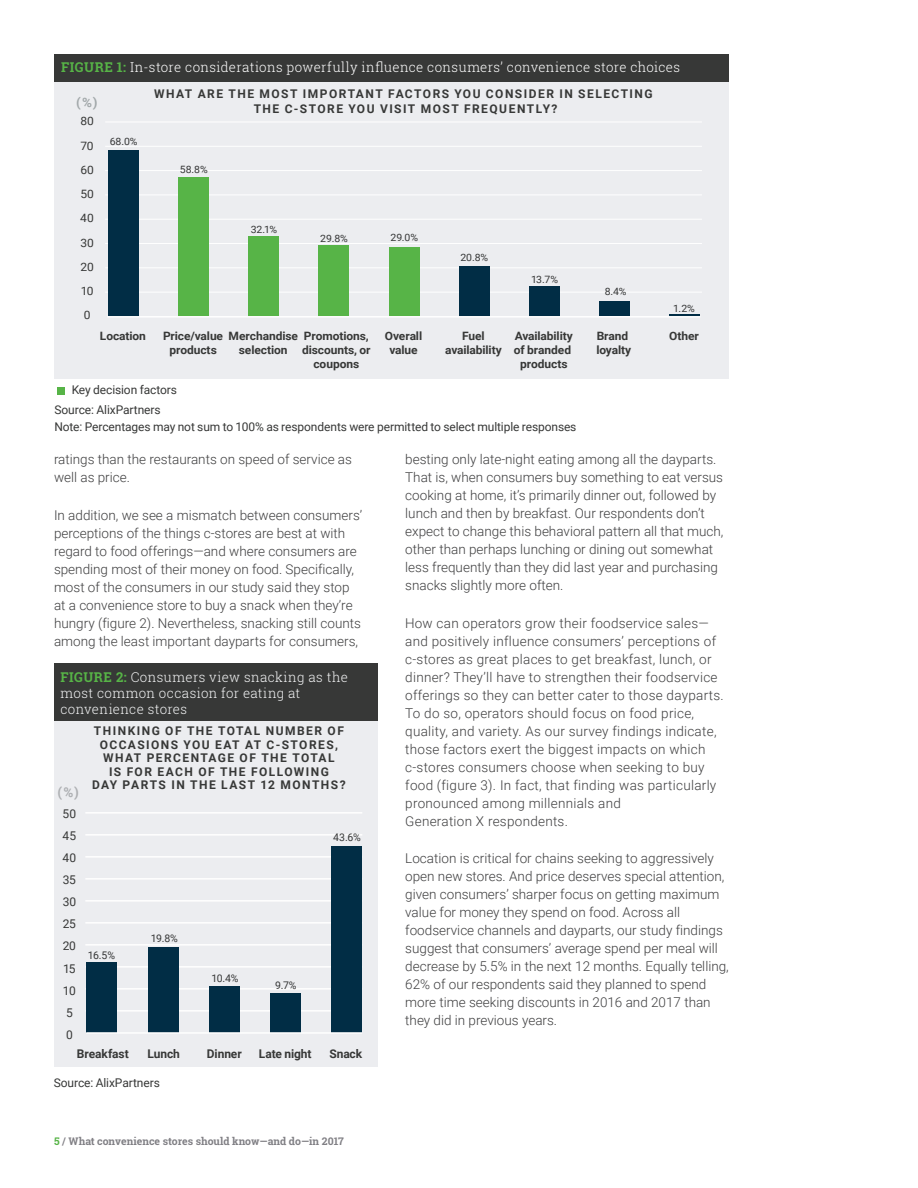
<style>
.page{position:relative;width:918px;height:1188px;background:#fff}
.page>*{position:absolute;margin:0;border:0;box-sizing:border-box;transform-origin:0 0}
.Body{font:300 13.5px/18px "Roboto";color:#3e3e3f}
.Body-2{font:300 13.5px/18px "Roboto";letter-spacing:.02em;color:#3e3e3f}
.t1{font:300 13.5px "Roboto Slab";letter-spacing:.03em;color:#fff}
.t2{font:300 13.5px/16.2px "Roboto Slab";letter-spacing:.03em;color:#f2f3f4}
.t3{font:700 13.5px "Roboto";color:#adafb2}
.t4{font:700 12.9px "Roboto";color:#a2a8aa;scale:1.04 1}
.t5{font:700 12px/13.5px "Roboto";letter-spacing:.12em;color:#373837;text-align:center}
.t6{font:12px/22.2px "Roboto";letter-spacing:-.01em;color:#373837}
.t7{font:700 12px "Roboto";letter-spacing:-.01em;color:#373837}
.t8{font:700 11.55px/13.8px "Roboto";letter-spacing:-.01em;color:#373837;text-align:center;scale:1.04 1}
.t9{font:11.55px/24.2px "Roboto";letter-spacing:-.005em;color:#373837;text-align:justify;scale:1.04 1}
.t10{font:700 10.5px "Roboto Slab";color:#807f84}
.t11{font:10.5px "Roboto";letter-spacing:-.055em;color:#363737}
.t12{font:10.05px "Roboto";letter-spacing:-.005em;color:#363737;scale:1.04 1}
.s1{font-weight:700;color:#57b447}
.s2{color:#57b447}
</style>
<div class="page">
<div style="left:55px;top:81px;width:674px;height:298px;background:#ecedf0"></div>
<div style="left:57px;top:387px;width:8px;height:7px;background:#57b447"></div>
<div style="left:55px;top:54px;width:674px;height:27px;background:#373837"></div>
<hr style="left:105px;top:122px;width:597px;height:1px;background:#fff">
<hr style="left:105px;top:146px;width:597px;height:1px;background:#fff">
<hr style="left:105px;top:170px;width:597px;height:1px;background:#fff">
<hr style="left:105px;top:195px;width:597px;height:1px;background:#fff">
<hr style="left:105px;top:219px;width:597px;height:1px;background:#fff">
<hr style="left:105px;top:243px;width:597px;height:1px;background:#fff">
<hr style="left:105px;top:267px;width:597px;height:1px;background:#fff">
<hr style="left:105px;top:292px;width:597px;height:1px;background:#fff">
<div style="left:108px;top:150px;width:31px;height:167px;background:#012d45"></div>
<div style="left:179px;top:177px;width:30px;height:140px;background:#57b447"></div>
<div style="left:249px;top:236px;width:30px;height:81px;background:#57b447"></div>
<div style="left:319px;top:245px;width:30px;height:71px;background:#57b447"></div>
<div style="left:389px;top:247px;width:30px;height:69px;background:#57b447"></div>
<div style="left:459px;top:266px;width:30px;height:51px;background:#012d45"></div>
<div style="left:529px;top:286px;width:31px;height:31px;background:#012d45"></div>
<div style="left:599px;top:302px;width:31px;height:14px;background:#012d45"></div>
<hr style="left:670px;top:314px;width:30px;height:3px;background:#012d45">
<hr style="left:107px;top:316px;width:593px;height:2px;background:#fff">
<div style="left:54px;top:721px;width:324px;height:346px;background:#ecedf0"></div>
<div style="left:54px;top:664px;width:324px;height:57px;background:#373837"></div>
<hr style="left:85px;top:1010px;width:277px;height:2px;background:#fff">
<hr style="left:85px;top:834px;width:277px;height:2px;background:#fff">
<hr style="left:85px;top:856px;width:277px;height:2px;background:#fff">
<hr style="left:85px;top:878px;width:277px;height:2px;background:#fff">
<hr style="left:85px;top:900px;width:277px;height:2px;background:#fff">
<hr style="left:85px;top:922px;width:277px;height:2px;background:#fff">
<hr style="left:85px;top:944px;width:277px;height:2px;background:#fff">
<hr style="left:85px;top:966px;width:277px;height:2px;background:#fff">
<hr style="left:85px;top:988px;width:277px;height:2px;background:#fff">
<hr style="left:85px;top:812px;width:277px;height:2px;background:#fff">
<div style="left:86px;top:962px;width:30px;height:70px;background:#012d45"></div>
<div style="left:149px;top:947px;width:30px;height:85px;background:#012d45"></div>
<div style="left:210px;top:986px;width:30px;height:46px;background:#012d45"></div>
<div style="left:332px;top:846px;width:30px;height:186px;background:#012d45"></div>
<div style="left:271px;top:993px;width:30px;height:39px;background:#012d45"></div>
<hr style="left:86px;top:1032px;width:276px;height:2px;background:#fff">
<p class="t1" style="left:61px;top:58px;width:620px"><span class="s1">FIGURE 1:</span> In-store considerations powerfully influence consumers’ convenience store choices</p>
<p class="t4" style="left:76px;top:94px;width:22px">(%)</p>
<p class="t9" style="left:80px;top:133px;width:15px">70<br>60<br>50<br>40<br>30<br>20<br>10</p>
<p class="t9" style="left:80px;top:109px;width:14px">80</p>
<p class="t9" style="left:84px;top:303px;width:8px">0</p>
<p class="t12" style="left:110px;top:135px;width:28px">68.0%</p>
<p class="t8" style="left:100px;top:329px;width:46px">Location</p>
<p class="t5" style="left:154px;top:86px;width:500px;line-height:14.4px">WHAT ARE THE MOST IMPORTANT FACTORS YOU CONSIDER IN SELECTING<br>THE C-STORE YOU VISIT MOST FREQUENTLY?</p>
<p class="t12" style="left:180px;top:162px;width:28px">58.8%</p>
<p class="t12" style="left:251px;top:223px;width:27px">32.1%</p>
<p class="t12" style="left:320px;top:231px;width:28px">29.8%</p>
<p class="t12" style="left:390px;top:231px;width:28px">29.0%</p>
<p class="t8" style="left:229px;top:329px;width:68px">Merchandise selection</p>
<p class="t8" style="left:163px;top:329px;width:59px">Price/value products</p>
<p class="t8" style="left:302px;top:329px;width:67px">Promotions, discounts, or coupons</p>
<p class="t8" style="left:385px;top:329px;width:37px">Overall value</p>
<p class="t12" style="left:460px;top:250px;width:28px">20.8%</p>
<p class="t12" style="left:531px;top:272px;width:27px">13.7%</p>
<p class="t8" style="left:445px;top:329px;width:56px">Fuel availability</p>
<p class="t8" style="left:514px;top:329px;width:58px">Availability of branded products</p>
<p class="t12" style="left:605px;top:284px;width:22px">8.4%</p>
<p class="t8" style="left:596px;top:329px;width:35px;text-align:left">Brand loyalty</p>
<p class="t8" style="left:669px;top:329px;width:30px">Other</p>
<p class="t12" style="left:673px;top:302px;width:22px">1.2%</p>
<p class="t6" style="left:54px;top:378px;width:124px;line-height:20.9px;text-indent:17px">Key decision factors<br>Source: AlixPartners</p>
<p class="t6" style="left:54px;top:415px;width:524px">Note: Percentages may not sum to 100% as respondents were permitted to select multiple responses</p>
<p class="Body" style="left:54px;top:450px;width:300px">ratings than the restaurants on speed of service as well as price.</p>
<p class="Body" style="left:54px;top:506px;width:310px">In addition, we see a mismatch between consumers’ perceptions of the things c-stores are best at with regard to food offerings—and where consumers are spending most of their money on food. Specifically, most of the consumers in our study said they stop at a convenience store to buy a snack when they’re hungry (figure 2). Nevertheless, snacking still counts among the least important dayparts for consumers,</p>
<p class="t2" style="left:60px;top:669px;width:289px"><span class="s1">FIGURE 2:</span> Consumers view snacking as the most common occasion for eating at convenience stores</p>
<p class="t3" style="left:57px;top:782px;width:23px">(%)</p>
<p class="t6" style="left:63px;top:802px;width:15px;text-align:justify">50<br>45<br>40<br>35<br>30<br>25<br>20<br>15<br>10<br>5</p>
<p class="t6" style="left:66px;top:1023px;width:8px">0</p>
<p class="t5" style="left:92px;top:724px;width:255px">THINKING OF THE TOTAL NUMBER OF<br>OCCASIONS YOU EAT AT C-STORES,<br>WHAT PERCENTAGE OF THE TOTAL<br>IS FOR EACH OF THE FOLLOWING<br>DAY PARTS IN THE LAST 12 MONTHS?</p>
<p class="t11" style="left:88px;top:948px;width:29px">16.5%</p>
<p class="t11" style="left:151px;top:931px;width:28px">19.8%</p>
<p class="t11" style="left:211px;top:971px;width:29px">10.4%</p>
<p class="t11" style="left:333px;top:830px;width:29px">43.6%</p>
<p class="t11" style="left:275px;top:978px;width:23px">9.7%</p>
<p class="t7" style="left:77px;top:1045px;width:53px">Breakfast</p>
<p class="t5" style="left:147px;top:1046px;width:34px">Lunch</p>
<p class="t5" style="left:207px;top:1046px;width:36px">Dinner</p>
<p class="t7" style="left:259px;top:1045px;width:54px">Late night</p>
<p class="t5" style="left:329px;top:1046px;width:34px">Snack</p>
<p class="t6" style="left:54px;top:1071px;width:108px">Source: AlixPartners</p>
<p class="t10" style="left:54px;top:1134px;width:292px"><span class="s2">5</span> / What convenience stores should know—and do—in 2017</p>
<p class="Body" style="left:405px;top:450px;width:320px">besting only late-night eating among all the dayparts.<br>That is, when consumers buy something to eat versus cooking at home, it’s primarily dinner out, followed by lunch and then by breakfast. Our respondents don’t expect to change this behavioral pattern all that much, other than perhaps lunching or dining out somewhat less frequently than they did last year and purchasing snacks slightly more often.</p>
<p class="Body-2" style="left:405px;top:614px;width:320px">How can operators grow their foodservice sales— and positively influence consumers’ perceptions of c-stores as great places to get breakfast, lunch, or dinner? They’ll have to strengthen their foodservice offerings so they can better cater to those dayparts.<br>To do so, operators should focus on food price, quality, and variety. As our survey findings indicate, those factors exert the biggest impacts on which c-stores consumers choose when seeking to buy food (figure 3). In fact, that finding was particularly pronounced among millennials and<br>Generation X respondents.</p>
<p class="Body" style="left:405px;top:849px;width:325px">Location is critical for chains seeking to aggressively open new stores. And price deserves special attention, given consumers’ sharper focus on getting maximum value for money they spend on food. Across all foodservice channels and dayparts, our study findings suggest that consumers’ average spend per meal will decrease by 5.5% in the next 12 months. Equally telling, 62% of our respondents said they planned to spend more time seeking discounts in 2016 and 2017 than they did in previous years.</p>
</div>
